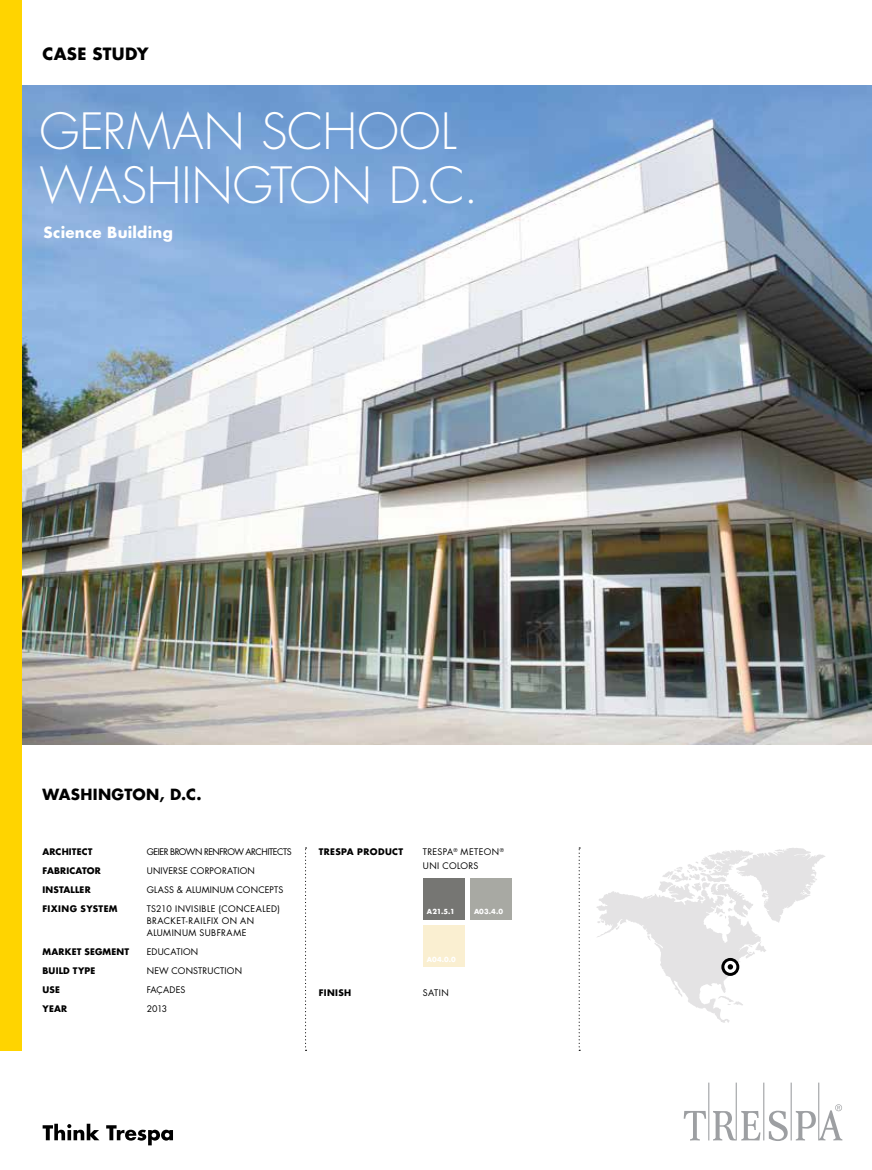
<style>
.page{position:relative;width:872px;height:1170px;background:#fff}
.page>*{position:absolute;margin:0;border:0;box-sizing:border-box;transform-origin:0 0}
.t1{font:300 60px/60px "Futura Std";letter-spacing:-.015em;color:#fff}
.t2{font:300 48.6px/54px "Futura Std";color:#fff}
.t3{font:700 16.5px "Futura Std";letter-spacing:.015em;color:#000}
.t4{font:700 15px "Futura Std";letter-spacing:.02em;color:#000}
.t5{font:700 15px "Futura Std";letter-spacing:.015em;color:#fff}
.t6{font:8.85px/11.7px "Futura Std";letter-spacing:.045em;color:#000}
.t7{font:8.85px "Futura Std";letter-spacing:.025em;color:#000}
.t8{font:700 8.85px "Futura Std";letter-spacing:.02em;color:#000}
.t9{font:8.85px "Futura Std";letter-spacing:-.05em;color:#000}
.t10{font:700 8.85px "Futura Std";letter-spacing:.045em;color:#000}
.t11{font:8.85px "Futura Std";letter-spacing:.005em;color:#000}
.t12{font:700 6.75px "Futura Std";letter-spacing:.01em;color:#fff}
</style>
<div class="page">
<svg style="left:683px;top:1082px;width:159px;height:58px"></svg>
<svg style="left:43px;top:1123px;width:56px;height:17px"></svg>
<svg style="left:106px;top:1125px;width:67px;height:20px"></svg>
<svg style="left:305px;top:847px;width:1px;height:203px"></svg>
<svg style="left:578px;top:847px;width:2px;height:203px"></svg>
<img style="left:21px;top:85px;width:851px;height:659px">
<svg style="left:596px;top:848px;width:229px;height:175px"></svg>
<div style="left:0;top:0;width:21px;height:1050px;background:#ffd400"></div>
<div style="left:423px;top:878px;width:42px;height:41px;background:#767673"></div>
<div style="left:470px;top:878px;width:42px;height:41px;background:#a8a9a3"></div>
<div style="left:423px;top:925px;width:42px;height:42px;background:#faefd1"></div>
<h3 class="t3" style="left:43px;top:43px;width:108px">CASE STUDY</h3>
<h1 class="t1" style="left:43px;top:106px;width:258px">MIRAMAR<br>COLLEGE</h1>
<h2 class="t2" style="left:39px;top:105px;width:440px">GERMAN SCHOOL<br>WASHINGTON D.C.</h2>
<h3 class="t5" style="left:44px;top:223px;width:131px">Science Building</h3>
<h3 class="t4" style="left:43px;top:784px;width:160px">WASHINGTON, D.C.</h3>
<p class="t8" style="left:43px;top:845px;width:51px">ARCHITECT</p>
<p class="t9" style="left:147px;top:845px;width:146px">GEIER BROWN RENFROW ARCHITECTS</p>
<p class="t8" style="left:43px;top:864px;width:60px">FABRICATOR</p>
<p class="t7" style="left:147px;top:864px;width:110px">UNIVERSE CORPORATION</p>
<p class="t8" style="left:43px;top:883px;width:50px">INSTALLER</p>
<p class="t7" style="left:147px;top:884px;width:138px">GLASS &amp; ALUMINUM CONCEPTS</p>
<p class="t10" style="left:43px;top:902px;width:77px">FIXING SYSTEM</p>
<p class="t6" style="left:147px;top:903px;width:135px">TS210 INVISIBLE (CONCEALED)<br>BRACKET-RAILFIX ON AN<br>ALUMINUM SUBFRAME</p>
<p class="t8" style="left:43px;top:945px;width:88px">MARKET SEGMENT</p>
<p class="t7" style="left:147px;top:945px;width:53px">EDUCATION</p>
<p class="t8" style="left:43px;top:964px;width:54px">BUILD TYPE</p>
<p class="t7" style="left:147px;top:964px;width:97px">NEW CONSTRUCTION</p>
<p class="t8" style="left:43px;top:983px;width:19px">USE</p>
<p class="t11" style="left:147px;top:984px;width:40px">FAÇADES</p>
<p class="t8" style="left:43px;top:1002px;width:26px">YEAR</p>
<p class="t7" style="left:147px;top:1003px;width:22px">2013</p>
<p class="t10" style="left:319px;top:845px;width:86px">TRESPA PRODUCT</p>
<p class="t6" style="left:423px;top:844px;width:82px;line-height:14.7px">TRESPA<sup>®</sup> METEON<sup>®<br></sup>UNI COLORS</p>
<p class="t12" style="left:427px;top:907px;width:29px">A21.5.1</p>
<p class="t12" style="left:474px;top:907px;width:31px">A03.4.0</p>
<p class="t12" style="left:427px;top:954px;width:31px">A04.0.0</p>
<p class="t8" style="left:319px;top:986px;width:34px">FINISH</p>
<p class="t7" style="left:423px;top:986px;width:27px">SATIN</p>
</div>
